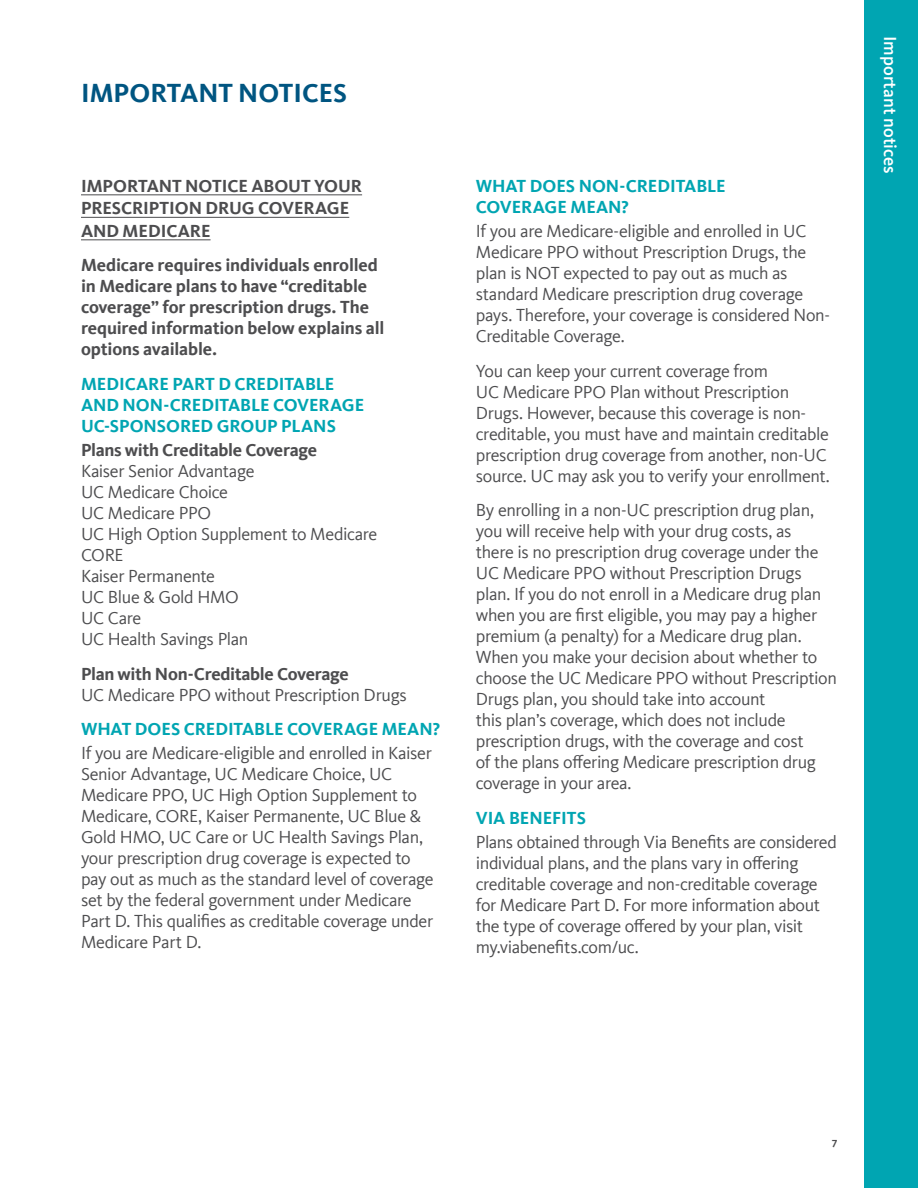
<style>
.page{position:relative;width:918px;height:1188px;background:#fff}
.page>*{position:absolute;margin:0;border:0;box-sizing:border-box;transform-origin:0 0}
.t1{font:700 27px "Kievit Offc Pro";color:#005581}
._2_Col__Body{font:18px/21px "Kievit Offc Pro";letter-spacing:-.02em;color:#4d4d4f}
.end_of_sentence{font:18px/21px "Kievit Offc Pro";letter-spacing:-.025em;color:#4d4d4f}
._2_Col__Body-2{font:700 18px/21px "Kievit Offc Pro";letter-spacing:-.005em;color:#4d4d4f}
._2_Col__Header{font:700 18px/21px "Kievit Offc Pro";letter-spacing:-.005em;color:#00a5b2}
.t2{font:500 18px "Kievit Offc Pro";color:#fff}
.t3{font:700 10.5px "Kievit Offc Pro";color:#4d4d4f}
.s1{font-weight:700}
</style>
<div class="page">
<div style="left:864px;top:0;width:54px;height:1188px;background:#00a5b2"></div>
<hr style="left:81px;top:195px;width:281px;height:1px;background:#4d4d4f">
<hr style="left:81px;top:217px;width:268px;height:1px;background:#4d4d4f">
<hr style="left:81px;top:240px;width:130px;height:1px;background:#4d4d4f">
<p class="t1" style="left:81px;top:76px;width:268px">IMPORTANT NOTICES</p>
<p class="_2_Col__Body-2" style="left:81px;top:174px;width:283px;line-height:22.5px">IMPORTANT NOTICE ABOUT YOUR<br>PRESCRIPTION DRUG COVERAGE<br>AND MEDICARE</p>
<p class="_2_Col__Body-2" style="left:81px;top:255px;width:305px">Medicare requires individuals enrolled in Medicare plans to have “creditable coverage” for prescription drugs. The required information below explains all options available.</p>
<p class="_2_Col__Header" style="left:81px;top:373px;width:285px">MEDICARE PART D CREDITABLE<br>AND NON-CREDITABLE COVERAGE<br>UC-SPONSORED GROUP PLANS</p>
<p class="_2_Col__Body" style="left:81px;top:439px;width:298px"><span class="s1">Plans with Creditable Coverage<br></span>Kaiser Senior Advantage<br>UC Medicare Choice<br>UC Medicare PPO<br>UC High Option Supplement to Medicare<br>CORE<br>Kaiser Permanente<br>UC Blue &amp; Gold HMO<br>UC Care<br>UC Health Savings Plan</p>
<p class="_2_Col__Body" style="left:81px;top:663px;width:327px"><span class="s1">Plan with Non-Creditable Coverage<br></span>UC Medicare PPO without Prescription Drugs</p>
<p class="_2_Col__Header" style="left:81px;top:718px;width:361px">WHAT DOES CREDITABLE COVERAGE MEAN?</p>
<p class="end_of_sentence" style="left:81px;top:743px;width:354px">If you are Medicare-eligible and enrolled in Kaiser Senior Advantage, UC Medicare Choice, UC Medicare PPO, UC High Option Supplement to Medicare, CORE, Kaiser Permanente, UC Blue &amp; Gold HMO, UC Care or UC Health Savings Plan, your prescription drug coverage is expected to pay out as much as the standard level of coverage set by the federal government under Medicare Part D. This qualifies as creditable coverage under Medicare Part D.</p>
<p class="_2_Col__Header" style="left:476px;top:175px;width:251px">WHAT DOES NON-CREDITABLE<br>COVERAGE MEAN?</p>
<p class="_2_Col__Body" style="left:476px;top:220px;width:356px">If you are Medicare-eligible and enrolled in UC Medicare PPO without Prescription Drugs, the plan is NOT expected to pay out as much as standard Medicare prescription drug coverage pays. Therefore, your coverage is considered Non-Creditable Coverage.</p>
<p class="_2_Col__Body" style="left:476px;top:360px;width:355px">You can keep your current coverage from<br>UC Medicare PPO Plan without Prescription Drugs. However, because this coverage is non&shy;creditable, you must have and maintain creditable prescription drug coverage from another, non-UC source. UC may ask you to verify your enrollment.</p>
<p class="_2_Col__Body" style="left:476px;top:499px;width:363px">By enrolling in a non-UC prescription drug plan, you will receive help with your drug costs, as<br>there is no prescription drug coverage under the UC Medicare PPO without Prescription Drugs plan. If you do not enroll in a Medicare drug plan when you are first eligible, you may pay a higher premium (a penalty) for a Medicare drug plan.<br>When you make your decision about whether to choose the UC Medicare PPO without Prescription Drugs plan, you should take into account<br>this plan’s coverage, which does not include prescription drugs, with the coverage and cost<br>of the plans offering Medicare prescription drug coverage in your area.</p>
<p class="_2_Col__Header" style="left:476px;top:807px;width:112px">VIA BENEFITS</p>
<p class="end_of_sentence" style="left:476px;top:831px;width:362px">Plans obtained through Via Benefits are considered individual plans, and the plans vary in offering creditable coverage and non-creditable coverage for Medicare Part D. For more information about the type of coverage offered by your plan, visit my.viabenefits.com/uc.</p>
<p class="t2" style="left:901px;top:36px;width:139px;rotate:90deg">Important notices</p>
<p class="t3" style="left:832px;top:1138px;width:7px">7</p>
</div>
